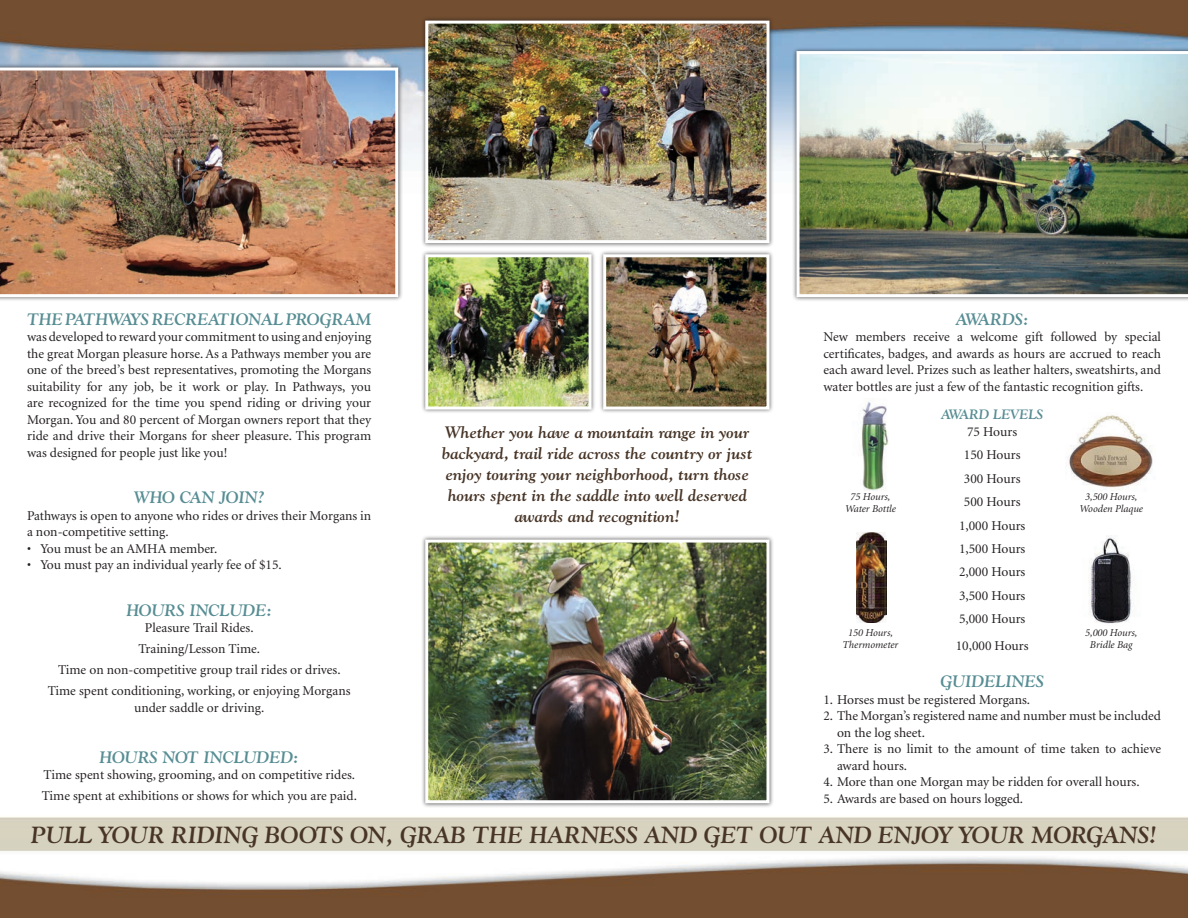
<style>
.page{position:relative;width:1188px;height:918px;background:#fff}
.page>*{position:absolute;margin:0;border:0;box-sizing:border-box;transform-origin:0 0}
.t1{font:italic 700 23.25px "Goudy";color:#483527}
.t2{font:italic 700 16.5px/21px "Goudy";color:#483527;text-align:center}
.t3{font:italic 700 16.5px "Goudy";color:#578d93}
.t4{font:13.5px/16.5px "Minion";color:#231f20}
.t5{font:italic 700 13.5px "Goudy";color:#578d93}
.t6{font:italic 10.5px/12px "Minion";color:#231f20;text-align:center}
</style>
<div class="page">
<img style="left:0;top:0;width:1188px;height:918px">
<div style="left:0;top:63px;width:403px;height:238px;background:#231f20;opacity:.75"></div>
<img style="left:0;top:68px;width:398px;height:229px">
<div style="left:421px;top:535px;width:353px;height:273px;background:#231f20;opacity:.75"></div>
<img style="left:429px;top:544px;width:337px;height:255px">
<div style="left:425px;top:540px;width:345px;height:263px;border:3px solid #fff"></div>
<div style="left:792px;top:47px;width:396px;height:255px;background:#231f20;opacity:.75"></div>
<img style="left:796px;top:51px;width:392px;height:246px">
<div style="left:421px;top:16px;width:353px;height:231px;background:#231f20;opacity:.75"></div>
<img style="left:429px;top:25px;width:337px;height:214px">
<div style="left:425px;top:21px;width:345px;height:222px;border:3px solid #fff"></div>
<div style="left:599px;top:250px;width:175px;height:164px;background:#231f20;opacity:.75"></div>
<img style="left:607px;top:258px;width:159px;height:148px">
<div style="left:603px;top:254px;width:167px;height:156px;border:3px solid #fff"></div>
<div style="left:421px;top:250px;width:175px;height:164px;background:#231f20;opacity:.75"></div>
<img style="left:429px;top:258px;width:159px;height:148px">
<div style="left:425px;top:254px;width:167px;height:156px;border:3px solid #fff"></div>
<img style="left:852px;top:398px;width:37px;height:94px">
<img style="left:1066px;top:412px;width:90px;height:85px">
<img style="left:857px;top:532px;width:29px;height:90px">
<img style="left:1073px;top:535px;width:76px;height:90px">
<p class="t3" style="left:27px;top:309px;width:346px">THE PATHWAYS RECREATIONAL PROGRAM</p>
<p class="t4" style="left:27px;top:329px;width:346px;text-align:justify">was developed to reward your commitment to using and enjoying the great Morgan pleasure horse. As a Pathways member you are one of the breed’s best representatives, promoting the Morgans suitability for any job, be it work or play. In Pathways, you are recognized for the time you spend riding or driving your Morgan. You and 80 percent of Morgan owners report that they ride and drive their Morgans for sheer pleasure. This program was designed for people just like you!</p>
<p class="t3" style="left:134px;top:487px;width:132px">WHO CAN JOIN?</p>
<p class="t4" style="left:27px;top:508px;width:346px">Pathways is open to anyone who rides or drives their Morgans in a non-competitive setting.</p>
<p class="t4" style="left:27px;top:541px;width:192px">• You must be an AMHA member.</p>
<p class="t4" style="left:27px;top:557px;width:256px">• You must pay an individual yearly fee of $15.</p>
<p class="t3" style="left:126px;top:600px;width:147px">HOURS INCLUDE:</p>
<p class="t4" style="left:145px;top:620px;width:110px">Pleasure Trail Rides.</p>
<p class="t4" style="left:139px;top:641px;width:123px">Training/Lesson Time.</p>
<p class="t4" style="left:58px;top:662px;width:284px">Time on non-competitive group trail rides or drives.</p>
<p class="t4" style="left:48px;top:683px;width:304px">Time spent conditioning, working, or enjoying Morgans</p>
<p class="t4" style="left:134px;top:700px;width:132px">under saddle or driving.</p>
<p class="t3" style="left:99px;top:747px;width:201px">HOURS NOT INCLUDED:</p>
<p class="t4" style="left:44px;top:767px;width:313px">Time spent showing, grooming, and on competitive rides.</p>
<p class="t4" style="left:42px;top:788px;width:317px">Time spent at exhibitions or shows for which you are paid.</p>
<p class="t3" style="left:956px;top:309px;width:74px">AWARDS:</p>
<p class="t4" style="left:824px;top:329px;width:339px;text-align:justify">New members receive a welcome gift followed by special certificates, badges, and awards as hours are accrued to reach each award level. Prizes such as leather halters, sweatshirts, and water bottles are just a few of the fantastic recognition gifts.</p>
<p class="t5" style="left:941px;top:406px;width:104px">AWARD LEVELS</p>
<p class="t4" style="left:967px;top:424px;width:52px">75 Hours</p>
<p class="t4" style="left:964px;top:447px;width:58px">150 Hours</p>
<p class="t4" style="left:964px;top:471px;width:58px">300 Hours</p>
<p class="t4" style="left:964px;top:494px;width:58px">500 Hours</p>
<p class="t4" style="left:959px;top:517px;width:68px">1,000 Hours</p>
<p class="t4" style="left:959px;top:541px;width:68px">1,500 Hours</p>
<p class="t4" style="left:959px;top:564px;width:68px">2,000 Hours</p>
<p class="t4" style="left:959px;top:588px;width:68px">3,500 Hours</p>
<p class="t4" style="left:959px;top:611px;width:68px">5,000 Hours</p>
<p class="t4" style="left:956px;top:638px;width:74px">10,000 Hours</p>
<p class="t3" style="left:940px;top:671px;width:105px">GUIDELINES</p>
<p class="t4" style="left:824px;top:692px;width:208px">1. Horses must be registered Morgans.</p>
<p class="t4" style="left:837px;top:708px;width:325px;text-indent:-14px">2. The Morgan’s registered name and number must be included on the log sheet.</p>
<p class="t4" style="left:837px;top:741px;width:326px;text-indent:-14px">3. There is no limit to the amount of time taken to achieve award hours.</p>
<p class="t4" style="left:824px;top:774px;width:318px">4. More than one Morgan may be ridden for overall hours.</p>
<p class="t4" style="left:824px;top:791px;width:201px">5. Awards are based on hours logged.</p>
<p class="t1" style="left:31px;top:820px;width:1128px">PULL YOUR RIDING BOOTS ON, GRAB THE HARNESS AND GET OUT AND ENJOY YOUR MORGANS!</p>
<p class="t2" style="left:442px;top:421px;width:312px">Whether you have a mountain range in your backyard, trail ride across the country or just enjoy touring your neighborhood, turn those hours spent in the saddle into well deserved awards and recognition!</p>
<p class="t6" style="left:850px;top:491px;width:41px">75 Hours,</p>
<p class="t6" style="left:845px;top:503px;width:52px">Water Bottle</p>
<p class="t6" style="left:1079px;top:491px;width:65px">3,500 Hours,<br>Wooden Plaque</p>
<p class="t6" style="left:842px;top:627px;width:57px">150 Hours,<br>Thermometer</p>
<p class="t6" style="left:1085px;top:627px;width:54px">5,000 Hours,</p>
<p class="t6" style="left:1090px;top:639px;width:44px">Bridle Bag</p>
</div>
